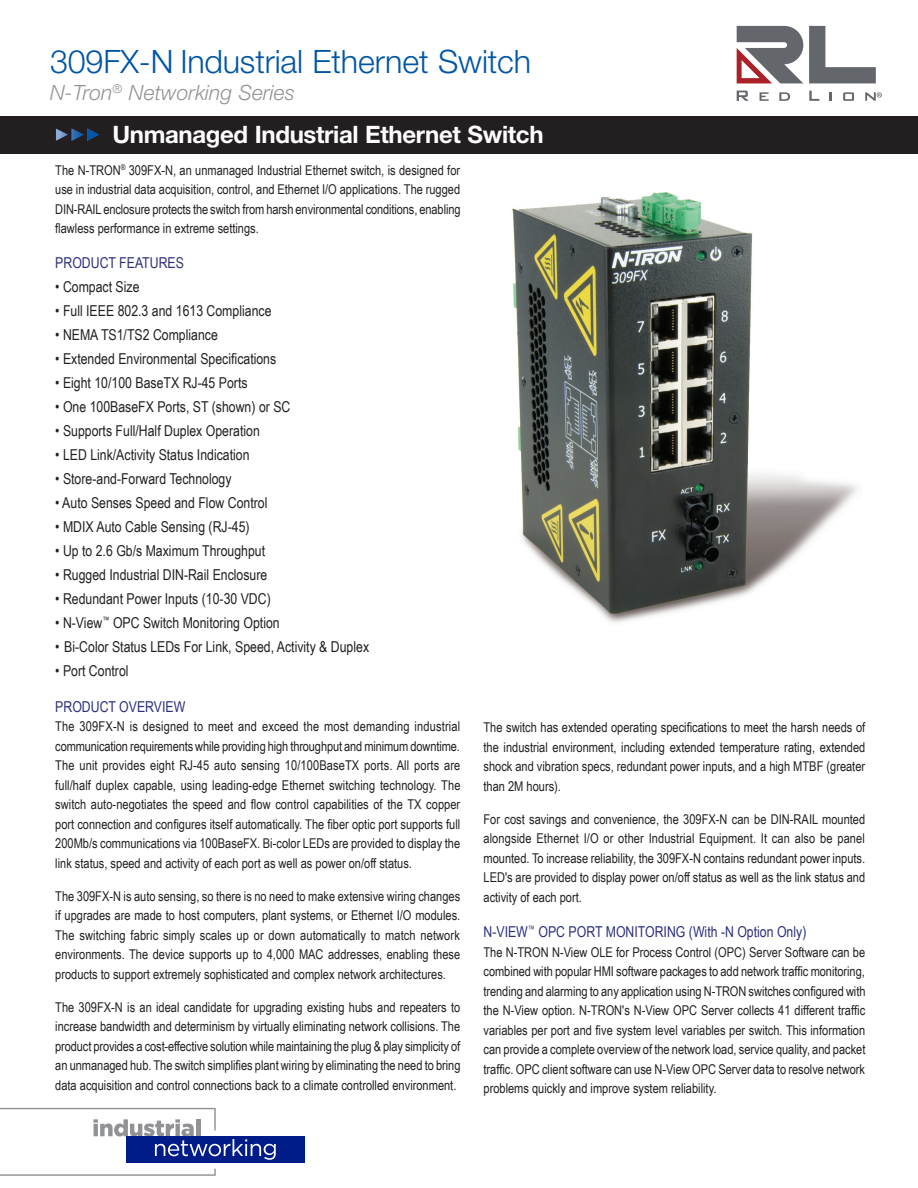
<style>
.page{position:relative;width:918px;height:1188px;background:#fff}
.page>*{position:absolute;margin:0;border:0;box-sizing:border-box;transform-origin:0 0}
.Page_1_Header_-_Product_Name{font:300 32.25px "Helvetica Neue LT Std";letter-spacing:-.005em;color:#0155a5}
.Page_1_-_Header_Black_Box{font:700 24px "Helvetica Neue LT Std";letter-spacing:-.015em;color:#fff}
.Page_1_-_Series_Name{font:italic 300 21px "Helvetica Neue LT Std";letter-spacing:.005em;color:#919396}
.Page_1_Bullets{font:15px "Arial Narrow";color:#231f20}
.Page_1_Headers{font:15px "Arial Narrow";color:#2d2f7b}
.Page_1_Text{font:13.5px/19.5px "Arial Narrow";color:#231f20;text-align:justify}
</style>
<div class="page">
<img style="left:512px;top:192px;width:345px;height:431px">
<div style="left:0;top:116px;width:918px;height:38px;background:#231f20"></div>
<svg style="left:56px;top:129px;width:43px;height:12px"></svg>
<svg style="left:779px;top:92px;width:11px;height:9px"></svg>
<svg style="left:760px;top:92px;width:9px;height:9px"></svg>
<svg style="left:737px;top:91px;width:12px;height:10px"></svg>
<svg style="left:843px;top:92px;width:11px;height:9px"></svg>
<svg style="left:830px;top:92px;width:2px;height:9px"></svg>
<svg style="left:809px;top:91px;width:10px;height:10px"></svg>
<svg style="left:809px;top:26px;width:67px;height:57px"></svg>
<svg style="left:737px;top:26px;width:66px;height:57px"></svg>
<svg style="left:865px;top:92px;width:17px;height:9px"></svg>
<div style="left:127px;top:1136px;width:178px;height:27px;background:#001c88"></div>
<svg style="left:0;top:1169px;width:216px;height:7px"></svg>
<svg style="left:0;top:1108px;width:276px;height:52px"></svg>
<p class="Page_1_Header_-_Product_Name" style="left:50px;top:42px;width:483px">309FX-N Industrial Ethernet Switch</p>
<p class="Page_1_-_Series_Name" style="left:50px;top:80px;width:246px">N-Tron<sup>®</sup> Networking Series</p>
<p class="Page_1_-_Header_Black_Box" style="left:112px;top:120px;width:433px">Unmanaged Industrial Ethernet Switch</p>
<p class="Page_1_Text" style="left:55px;top:160px;width:407px">The N-TRON<sup>®</sup> 309FX-N, an unmanaged Industrial Ethernet switch, is designed for use in industrial data acquisition, control, and Ethernet I/O applications. The rugged DIN-RAIL enclosure protects the switch from harsh environmental conditions, enabling flawless performance in extreme settings.</p>
<p class="Page_1_Headers" style="left:55px;top:252px;width:130px">PRODUCT FEATURES</p>
<p class="Page_1_Bullets" style="left:55px;top:276px;width:86px">• Compact Size</p>
<p class="Page_1_Bullets" style="left:55px;top:300px;width:218px">• Full IEEE 802.3 and 1613 Compliance</p>
<p class="Page_1_Bullets" style="left:55px;top:324px;width:164px">• NEMA TS1/TS2 Compliance</p>
<p class="Page_1_Bullets" style="left:55px;top:348px;width:223px">• Extended Environmental Specifications</p>
<p class="Page_1_Bullets" style="left:55px;top:372px;width:194px">• Eight 10/100 BaseTX RJ-45 Ports</p>
<p class="Page_1_Bullets" style="left:55px;top:396px;width:237px">• One 100BaseFX Ports, ST (shown) or SC</p>
<p class="Page_1_Bullets" style="left:55px;top:420px;width:206px">• Supports Full/Half Duplex Operation</p>
<p class="Page_1_Bullets" style="left:55px;top:444px;width:196px">• LED Link/Activity Status Indication</p>
<p class="Page_1_Bullets" style="left:55px;top:468px;width:178px">• Store-and-Forward Technology</p>
<p class="Page_1_Bullets" style="left:55px;top:492px;width:214px">• Auto Senses Speed and Flow Control</p>
<p class="Page_1_Bullets" style="left:55px;top:516px;width:196px">• MDIX Auto Cable Sensing (RJ-45)</p>
<p class="Page_1_Bullets" style="left:55px;top:540px;width:211px">• Up to 2.6 Gb/s Maximum Throughput</p>
<p class="Page_1_Bullets" style="left:55px;top:564px;width:214px">• Rugged Industrial DIN-Rail Enclosure</p>
<p class="Page_1_Bullets" style="left:55px;top:588px;width:217px">• Redundant Power Inputs (10-30 VDC)</p>
<p class="Page_1_Bullets" style="left:55px;top:612px;width:226px">• N-View<sup>™</sup> OPC Switch Monitoring Option</p>
<p class="Page_1_Bullets" style="left:55px;top:636px;width:315px">• Bi-Color Status LEDs For Link, Speed, Activity &amp; Duplex</p>
<p class="Page_1_Bullets" style="left:55px;top:660px;width:75px">• Port Control</p>
<p class="Page_1_Headers" style="left:55px;top:695px;width:132px">PRODUCT OVERVIEW</p>
<p class="Page_1_Text" style="left:55px;top:716px;width:407px">The 309FX-N is designed to meet and exceed the most demanding industrial communication requirements while providing high throughput and minimum downtime.<br>The unit provides eight RJ-45 auto sensing 10/100BaseTX ports. All ports are full/half duplex capable, using leading-edge Ethernet switching technology. The switch auto-negotiates the speed and flow control capabilities of the TX copper port connection and configures itself automatically. The fiber optic port supports full 200Mb/s communications via 100BaseFX. Bi-color LEDs are provided to display the link status, speed and activity of each port as well as power on/off status.</p>
<p class="Page_1_Text" style="left:55px;top:886px;width:407px">The 309FX-N is auto sensing, so there is no need to make extensive wiring changes if upgrades are made to host computers, plant systems, or Ethernet I/O modules.<br>The switching fabric simply scales up or down automatically to match network environments. The device supports up to 4,000 MAC addresses, enabling these products to support extremely sophisticated and complex network architectures.</p>
<p class="Page_1_Text" style="left:55px;top:997px;width:407px">The 309FX-N is an ideal candidate for upgrading existing hubs and repeaters to increase bandwidth and determinism by virtually eliminating network collisions. The product provides a cost-effective solution while maintaining the plug &amp; play simplicity of an unmanaged hub. The switch simplifies plant wiring by eliminating the need to bring data acquisition and control connections back to a climate controlled environment.</p>
<p class="Page_1_Text" style="left:484px;top:717px;width:383px">The switch has extended operating specifications to meet the harsh needs of the industrial environment, including extended temperature rating, extended shock and vibration specs, redundant power inputs, and a high MTBF (greater than 2M hours).</p>
<p class="Page_1_Text" style="left:484px;top:809px;width:383px">For cost savings and convenience, the 309FX-N can be DIN-RAIL mounted alongside Ethernet I/O or other Industrial Equipment. It can also be panel mounted. To increase reliability, the 309FX-N contains redundant power inputs.<br>LED's are provided to display power on/off status as well as the link status and activity of each port.</p>
<p class="Page_1_Headers" style="left:484px;top:921px;width:324px">N-VIEW<sup>™</sup> OPC PORT MONITORING (With -N Option Only)</p>
<p class="Page_1_Text" style="left:484px;top:942px;width:384px">The N-TRON N-View OLE for Process Control (OPC) Server Software can be combined with popular HMI software packages to add network traffic monitoring, trending and alarming to any application using N-TRON switches configured with the N-View option. N-TRON's N-View OPC Server collects 41 different traffic variables per port and five system level variables per switch. This information can provide a complete overview of the network load, service quality, and packet traffic. OPC client software can use N-View OPC Server data to resolve network problems quickly and improve system reliability.</p>
</div>
